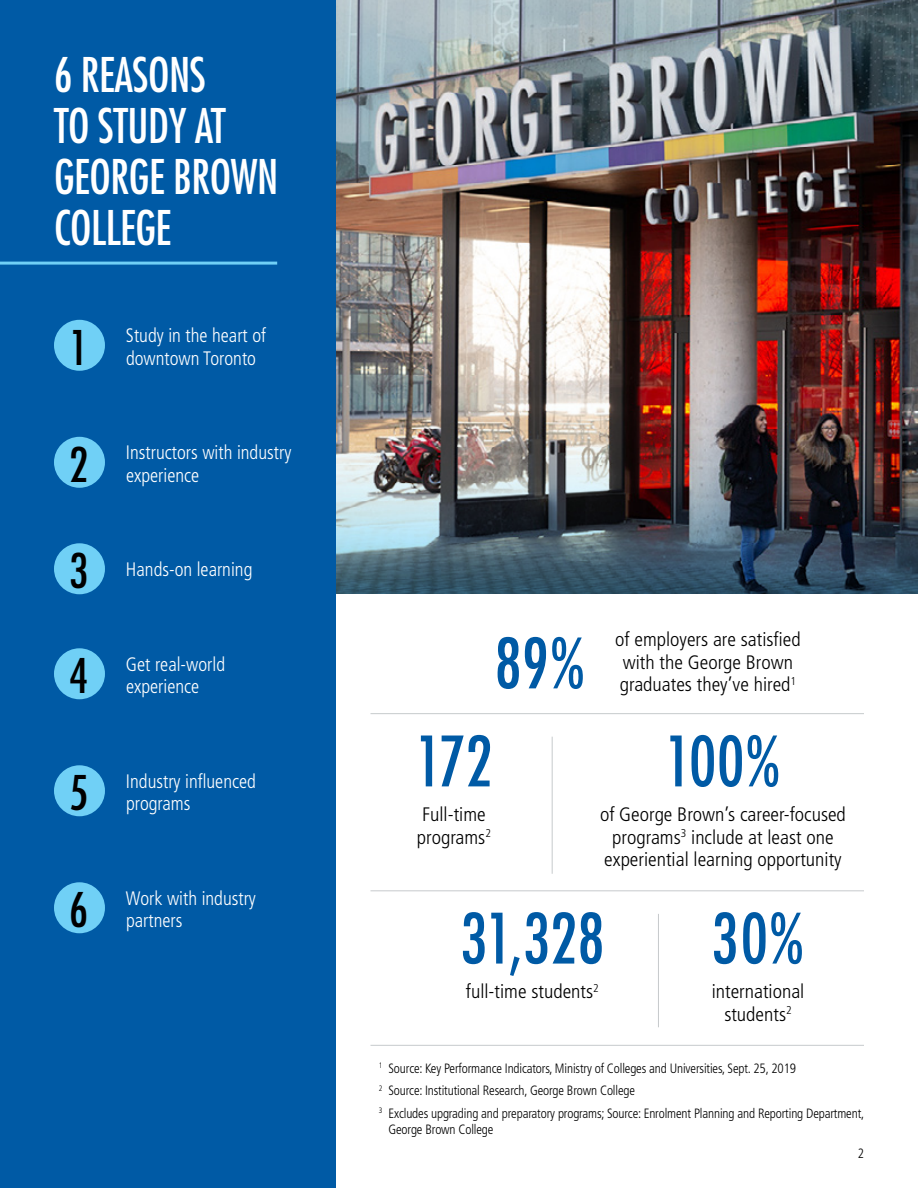
<style>
.page{position:relative;width:918px;height:1188px;background:#fff}
.page>*{position:absolute;margin:0;border:0;box-sizing:border-box;transform-origin:0 0}
.Title-45-blue{font:condensed 67.5px "Futura Std";letter-spacing:.005em;color:#005aa5}
.Title-31-white{font:condensed 46.5px/51px "Futura Std";letter-spacing:-.01em;color:#fff}
.Title-31-black-cente{font:500 condensed 46.5px "Futura";color:#000}
.Body-13-black-center{font:300 condensed 19.5px/22.5px "Frutiger LT Std";color:#000}
.Body-13-white-indent{font:300 condensed 19.5px/22.5px "Frutiger LT Std";color:#fff}
.Body-9-black-indente{font:300 condensed 13.5px/16.5px "Frutiger LT Std";letter-spacing:-.01em;color:#000}
</style>
<div class="page">
<div style="left:0;top:0;width:336px;height:1188px;background:#005aa5"></div>
<img style="left:336px;top:0;width:582px;height:369px">
<div style="left:54px;top:320px;width:51px;height:51px;background:#70d0f6;border-radius:50%"></div>
<div style="left:54px;top:437px;width:51px;height:51px;background:#70d0f6;border-radius:50%"></div>
<div style="left:54px;top:543px;width:51px;height:51px;background:#70d0f6;border-radius:50%"></div>
<div style="left:54px;top:648px;width:51px;height:51px;background:#70d0f6;border-radius:50%"></div>
<div style="left:54px;top:765px;width:51px;height:51px;background:#70d0f6;border-radius:50%"></div>
<div style="left:54px;top:882px;width:51px;height:51px;background:#70d0f6;border-radius:50%"></div>
<hr style="left:370px;top:890px;width:494px;height:1px;background:#c6cacc">
<hr style="left:370px;top:1045px;width:494px;height:1px;background:#c6cacc">
<hr style="left:370px;top:713px;width:494px;height:1px;background:#c6cacc">
<hr style="left:552px;top:737px;width:1px;height:137px;background:#c6cacc">
<hr style="left:658px;top:914px;width:1px;height:113px;background:#c6cacc">
<hr style="left:0;top:262px;width:277px;height:3px;background:#70d0f6">
<img style="left:336px;top:369px;width:582px;height:225px">
<p class="Title-31-white" style="left:54px;top:49px;width:226px">6 REASONS<br>TO STUDY AT<br>GEORGE BROWN<br>COLLEGE</p>
<p class="Title-31-black-cente" style="left:69px;top:318px;width:21px">1</p>
<p class="Body-13-white-indent" style="left:126px;top:325px;width:142px">Study in the heart of downtown Toronto</p>
<p class="Title-31-black-cente" style="left:69px;top:435px;width:21px">2</p>
<p class="Body-13-white-indent" style="left:126px;top:442px;width:167px">Instructors with industry experience</p>
<p class="Title-31-black-cente" style="left:69px;top:541px;width:21px">3</p>
<p class="Body-13-white-indent" style="left:126px;top:559px;width:128px">Hands-on learning</p>
<p class="Title-31-black-cente" style="left:69px;top:646px;width:21px">4</p>
<p class="Body-13-white-indent" style="left:126px;top:653px;width:101px">Get real-world experience</p>
<p class="Title-31-black-cente" style="left:69px;top:763px;width:21px">5</p>
<p class="Body-13-white-indent" style="left:126px;top:770px;width:131px">Industry influenced programs</p>
<p class="Title-31-black-cente" style="left:69px;top:880px;width:21px">6</p>
<p class="Body-13-white-indent" style="left:126px;top:887px;width:131px">Work with industry partners</p>
<p class="Title-45-blue" style="left:495px;top:623px;width:92px">89%</p>
<p class="Body-13-black-center" style="left:615px;top:629px;width:187px">of employers are satisfied with the George Brown graduates they’ve hired<sup>1</sup></p>
<p class="Title-45-blue" style="left:415px;top:721px;width:78px">172</p>
<p class="Body-13-black-center" style="left:417px;top:803px;width:76px">Full-time programs<sup>2</sup></p>
<p class="Title-45-blue" style="left:665px;top:721px;width:118px">100%</p>
<p class="Body-13-black-center" style="left:600px;top:803px;width:247px;text-align:center">of George Brown’s career-focused programs<sup>3</sup> include at least one experiential learning opportunity</p>
<p class="Title-45-blue" style="left:460px;top:898px;width:146px">31,328</p>
<p class="Body-13-black-center" style="left:466px;top:981px;width:134px">full-time students<sup>2</sup></p>
<p class="Title-45-blue" style="left:711px;top:898px;width:95px">30%</p>
<p class="Body-13-black-center" style="left:712px;top:981px;width:94px;text-align:center">international students<sup>2</sup></p>
<p class="Body-9-black-indente" style="left:379px;top:1060px;width:419px"><sup>1</sup> Source: Key Performance Indicators, Ministry of Colleges and Universities, Sept. 25, 2019</p>
<p class="Body-9-black-indente" style="left:379px;top:1082px;width:258px"><sup>2</sup> Source: Institutional Research, George Brown College</p>
<p class="Body-9-black-indente" style="left:389px;top:1105px;width:477px;text-indent:-10px"><sup>3</sup> Excludes upgrading and preparatory programs; Source: Enrolment Planning and Reporting Department,<br>George Brown College</p>
<p class="Body-9-black-indente" style="left:858px;top:1145px;width:8px">2</p>
</div>
